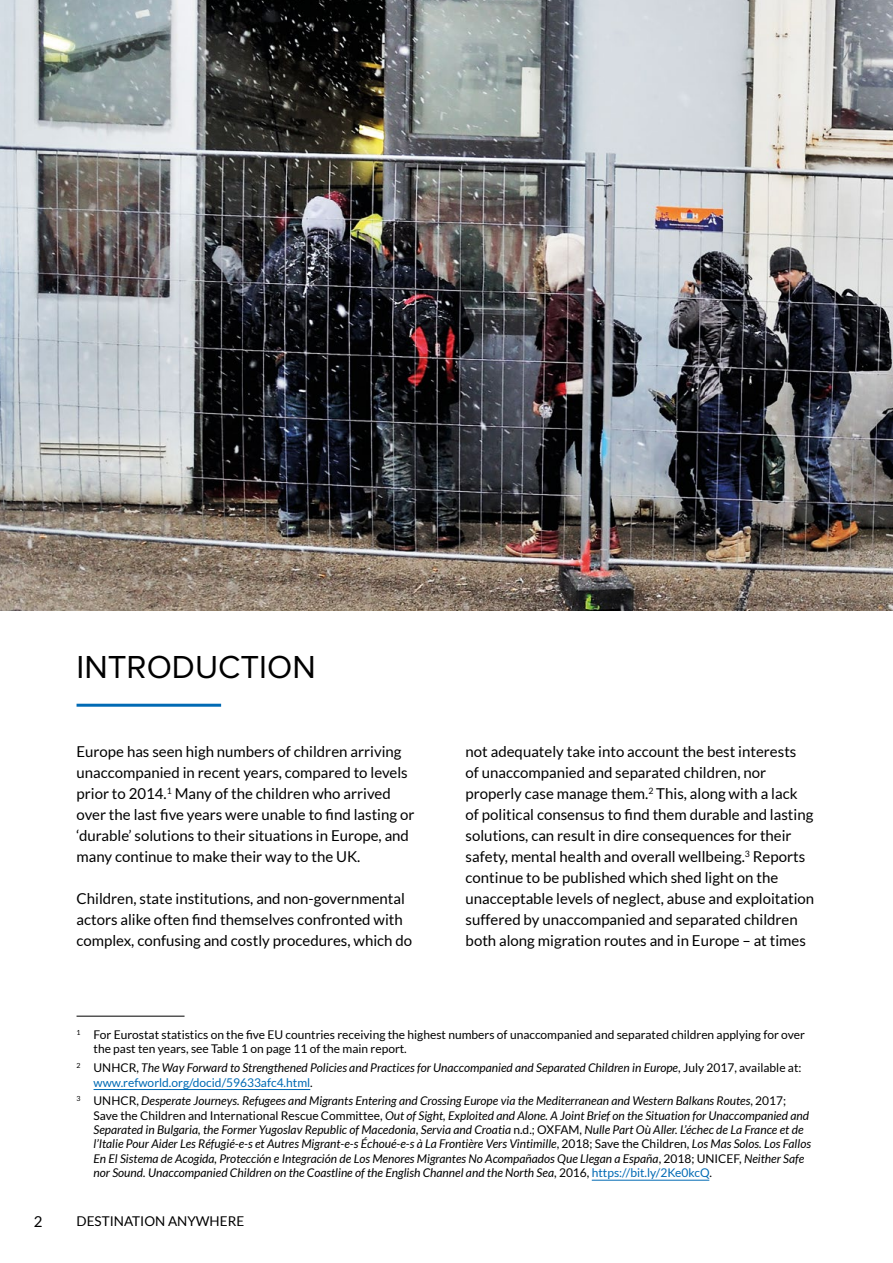
<style>
.page{position:relative;width:893px;height:1263px;background:#fff}
.page>*{position:absolute;margin:0;border:0;box-sizing:border-box;transform-origin:0 0}
.t1{font:33px "Proxima Nova";color:#000}
.t2{font:15px/21px "Lato";color:#000}
.t3{font:13.5px "Lato";color:#000}
.t4{font:italic 12px/14.4px "Lato";color:#000}
.t5{font:12px/14.4px "Lato";color:#000}
.s1{font-style:normal}
.s2{font-style:normal;color:#006ab4}
</style>
<div class="page">
<hr style="left:77px;top:704px;width:144px;height:3px;background:#006ab4">
<hr style="left:77px;top:1016px;width:108px;height:1px;background:#000">
<hr style="left:94px;top:1089px;width:216px;height:1px;background:#006ab4">
<hr style="left:592px;top:1180px;width:117px;height:1px;background:#006ab4">
<img style="left:0;top:0;width:893px;height:610px">
<h1 class="t1" style="left:77px;top:648px;width:241px">INTRODUCTION</h1>
<p class="t2" style="left:77px;top:741px;width:339px">Europe has seen high numbers of children arriving unaccompanied in recent years, compared to levels prior to 2014.<sup>1</sup> Many of the children who arrived over the last five years were unable to find lasting or ‘durable’ solutions to their situations in Europe, and many continue to make their way to the UK.</p>
<p class="t2" style="left:77px;top:888px;width:337px">Children, state institutions, and non-governmental actors alike often find themselves confronted with complex, confusing and costly procedures, which do</p>
<p class="t2" style="left:466px;top:741px;width:350px">not adequately take into account the best interests<br>of unaccompanied and separated children, nor properly case manage them.<sup>2</sup> This, along with a lack of political consensus to find them durable and lasting solutions, can result in dire consequences for their safety, mental health and overall wellbeing.<sup>3</sup> Reports continue to be published which shed light on the unacceptable levels of neglect, abuse and exploitation suffered by unaccompanied and separated children both along migration routes and in Europe – at times</p>
<p class="t5" style="left:94px;top:1027px;width:713px;text-indent:-17px"><sup>1</sup> For Eurostat statistics on the five EU countries receiving the highest numbers of unaccompanied and separated children applying for over the past ten years, see Table 1 on page 11 of the main report.</p>
<p class="t4" style="left:94px;top:1061px;width:709px;text-indent:-17px"><sup>2</sup> <span class="s1">UNHCR,</span> The Way Forward to Strengthened Policies and Practices for Unaccompanied and Separated Children in Europe<span class="s1">, July 2017, available at: </span><span class="s2">www.refworld.org/docid/59633afc4.html</span><span class="s1">.</span></p>
<p class="t4" style="left:94px;top:1094px;width:719px;text-indent:-17px"><sup>3</sup> <span class="s1">UNHCR,</span> Desperate Journeys. Refugees and Migrants Entering and Crossing Europe via the Mediterranean and Western Balkans Routes<span class="s1">, 2017; Save the Children and International Rescue Committee,</span> Out of Sight, Exploited and Alone. A Joint Brief on the Situation for Unaccompanied and Separated in Bulgaria, the Former Yugoslav Republic of Macedonia, Servia and Croatia <span class="s1">n.d.; OXFAM,</span> Nulle Part Où Aller. L’échec de La France et de l’Italie Pour Aider Les Réfugié-e-s et Autres Migrant-e-s Échoué-e-s à La Frontière Vers Vintimille<span class="s1">, 2018; Save the Children,</span> Los Mas Solos. Los Fallos En El Sistema de Acogida, Protección e Integración de Los Menores Migrantes No Acompañados Que Llegan a España<span class="s1">, 2018; UNICEF,</span> Neither Safe nor Sound. Unaccompanied Children on the Coastline of the English Channel and the North Sea<span class="s1">, 2016,</span> <span class="s2">https://bit.ly/2Ke0kcQ</span><span class="s1">.</span></p>
<p class="t2" style="left:34px;top:1210px;width:10px">2</p>
<p class="t3" style="left:77px;top:1213px;width:169px">DESTINATION ANYWHERE</p>
</div>
